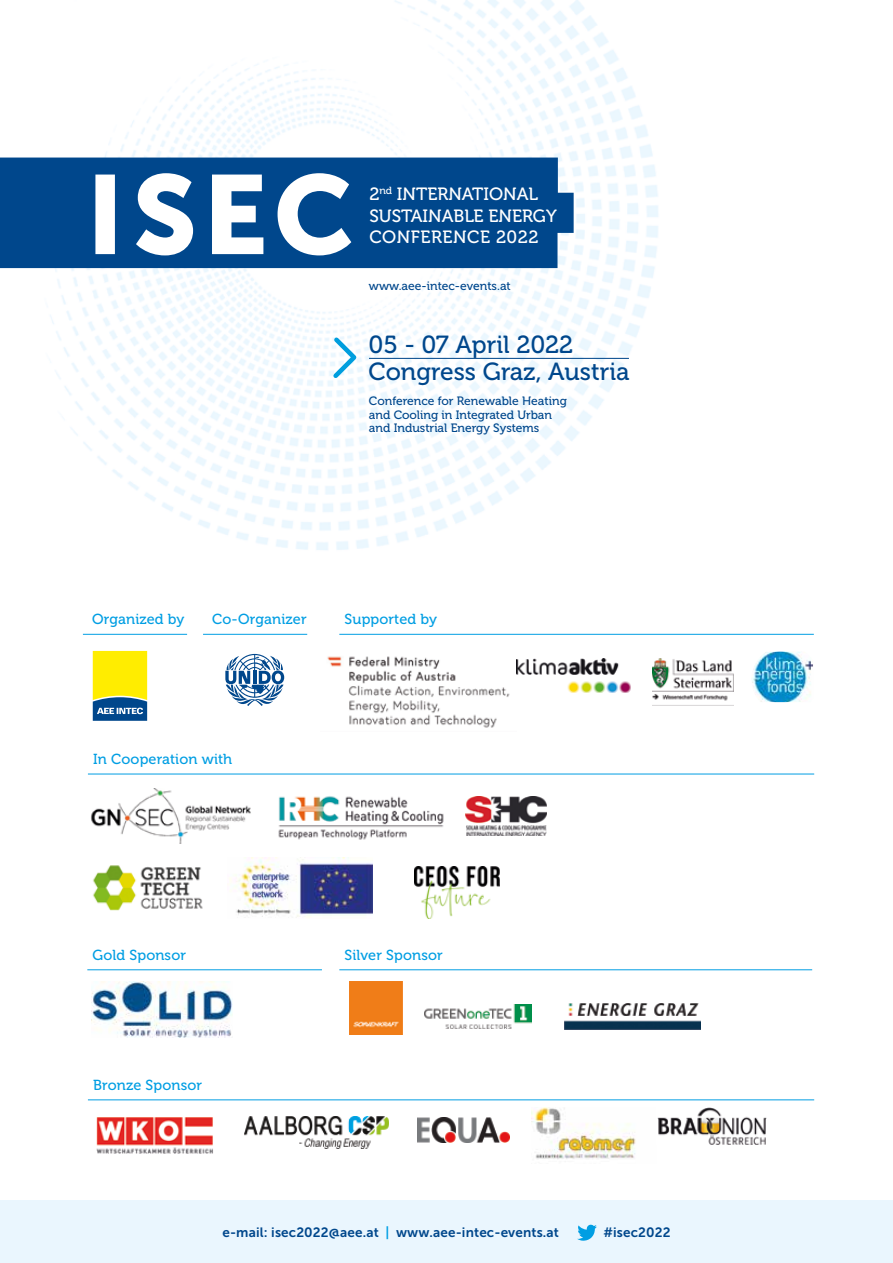
<style>
.page{position:relative;width:893px;height:1263px;background:#fff}
.page>*{position:absolute;margin:0;border:0;box-sizing:border-box;transform-origin:0 0}
.t1{font:24.6px/26.2px "Museo 500";color:#00478c}
.t2{font:17.7px/21.3px "Museo 500";color:#fff}
.t3{font:14.55px "Museo 500";letter-spacing:.01em;color:#009ee3}
.t4{font:13.5px "Museo Sans 700";letter-spacing:.01em;color:#00478c}
.t5{font:12.15px/13.6px "Museo 500";color:#00478c}
.s1{color:#009ee3}
</style>
<div class="page">
<img style="left:0;top:0;width:658px;height:550px">
<div style="left:0;top:1200px;width:893px;height:63px;background:#eaf6fe"></div>
<svg style="left:577px;top:1224px;width:20px;height:17px"></svg>
<hr style="left:339px;top:969px;width:473px;height:1px;background:#009ee3">
<img style="left:424px;top:1005px;width:107px;height:23px">
<img style="left:350px;top:981px;width:53px;height:53px">
<hr style="left:87px;top:969px;width:235px;height:1px;background:#009ee3">
<img style="left:92px;top:981px;width:140px;height:56px">
<img style="left:564px;top:1004px;width:136px;height:26px">
<hr style="left:88px;top:1099px;width:726px;height:1px;background:#009ee3">
<img style="left:97px;top:1117px;width:116px;height:37px">
<img style="left:531px;top:1108px;width:105px;height:51px">
<img style="left:244px;top:1116px;width:145px;height:33px">
<img style="left:417px;top:1117px;width:93px;height:26px">
<div style="left:0;top:158px;width:574px;height:110px;background:#00478c"></div>
<svg style="left:95px;top:173px;width:256px;height:82px"></svg>
<svg style="left:329px;top:333px;width:32px;height:49px"></svg>
<hr style="left:369px;top:358px;width:260px;height:1px;background:#00478c">
<img style="left:327px;top:656px;width:183px;height:72px">
<img style="left:652px;top:659px;width:82px;height:47px">
<hr style="left:83px;top:634px;width:104px;height:1px;background:#009ee3">
<hr style="left:339px;top:634px;width:475px;height:1px;background:#009ee3">
<svg style="left:93px;top:651px;width:54px;height:70px;background:#b9c037"></svg>
<svg style="left:225px;top:654px;width:59px;height:52px"></svg>
<img style="left:516px;top:658px;width:115px;height:35px">
<hr style="left:88px;top:774px;width:726px;height:1px;background:#009ee3">
<img style="left:278px;top:796px;width:166px;height:44px">
<img style="left:93px;top:865px;width:110px;height:46px">
<img style="left:91px;top:788px;width:160px;height:55px">
<img style="left:466px;top:796px;width:80px;height:40px">
<img style="left:229px;top:858px;width:143px;height:60px">
<img style="left:752px;top:652px;width:61px;height:50px">
<img style="left:415px;top:866px;width:85px;height:52px">
<hr style="left:203px;top:634px;width:104px;height:1px;background:#009ee3">
<img style="left:657px;top:1108px;width:110px;height:37px">
<h2 class="t2" style="left:369px;top:184px;width:189px">2<sup>nd</sup> INTERNATIONAL<br>SUSTAINABLE ENERGY<br>CONFERENCE 2022</h2>
<p class="t5" style="left:369px;top:279px;width:143px">www.aee-intec-events.at</p>
<h1 class="t1" style="left:368px;top:332px;width:263px">05 - 07 April 2022<br>Congress Graz, Austria</h1>
<p class="t5" style="left:369px;top:394px;width:199px">Conference for Renewable Heating and Cooling in Integrated Urban and Industrial Energy Systems</p>
<p class="t3" style="left:92px;top:611px;width:94px">Organized by</p>
<p class="t3" style="left:212px;top:611px;width:96px">Co-Organizer</p>
<p class="t3" style="left:345px;top:611px;width:94px">Supported by</p>
<p class="t3" style="left:93px;top:751px;width:141px">In Cooperation with</p>
<p class="t3" style="left:93px;top:947px;width:95px">Gold Sponsor</p>
<p class="t3" style="left:345px;top:947px;width:100px">Silver Sponsor</p>
<p class="t3" style="left:93px;top:1077px;width:110px">Bronze Sponsor</p>
<p class="t4" style="left:222px;top:1225px;width:338px">e-mail: isec2022@aee.at <span class="s1">|</span> www.aee-intec-events.at</p>
<p class="t4" style="left:603px;top:1225px;width:69px">#isec2022</p>
</div>
